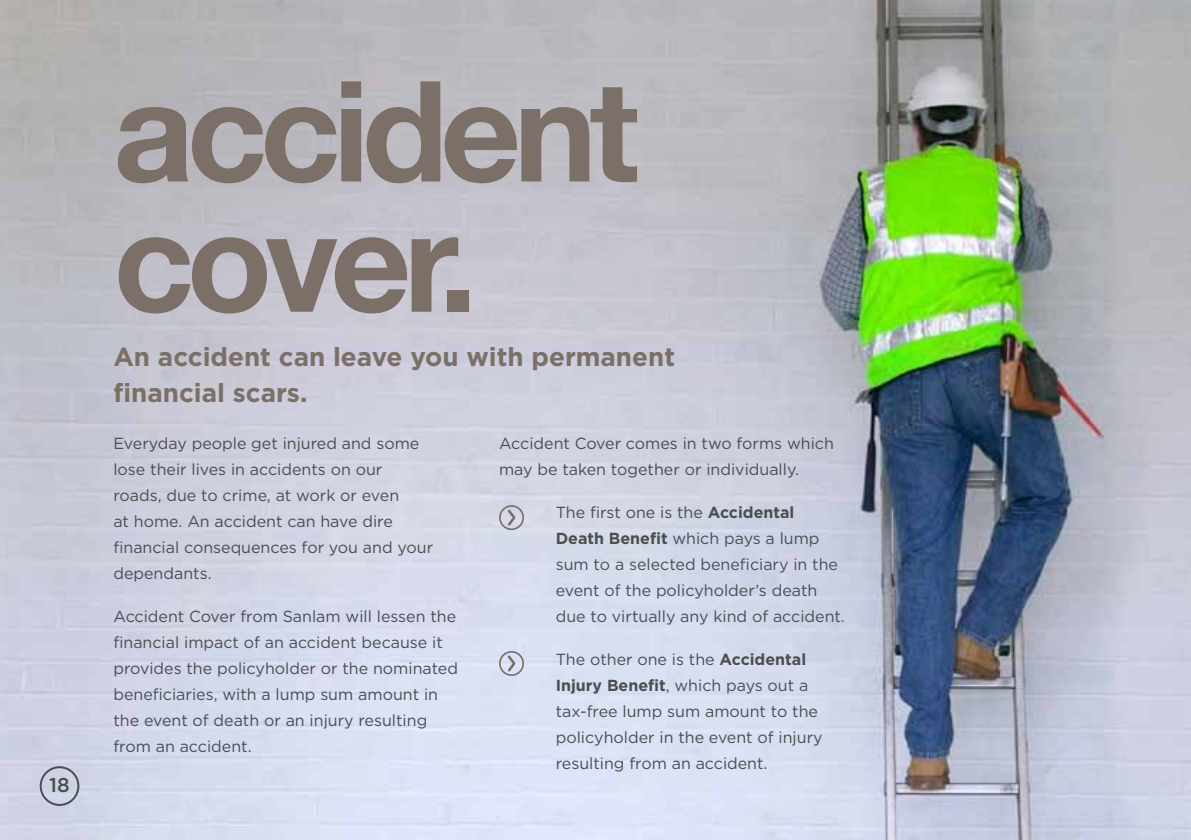
<style>
.page{position:relative;width:1191px;height:840px;background:#fff}
.page>*{position:absolute;margin:0;border:0;box-sizing:border-box;transform-origin:0 0}
.t1{font:700 140px/130px "Helvetica Neue";letter-spacing:-.05em;color:#7b6f67}
.t2{font:700 26px/36px "Gotham";color:#7b6f67}
.t3{font:500 20px "Gotham";color:#4d4d4f}
.t4{font:16px/26px "Gotham";color:#4d4d4f}
.s1{font-weight:700}
</style>
<div class="page">
<img style="left:0;top:0;width:1191px;height:839px">
<svg style="left:499px;top:505px;width:25px;height:25px"></svg>
<svg style="left:499px;top:650px;width:25px;height:25px"></svg>
<div style="left:40px;top:765px;width:39px;height:40px;border:2px solid #4d4d4f;border-radius:50%"></div>
<p class="t3" style="left:49px;top:771px;width:22px">18</p>
<h1 class="t1" style="left:113px;top:63px;width:527px">accident cover.</h1>
<h2 class="t2" style="left:113px;top:338px;width:563px">An accident can leave you with permanent financial scars.</h2>
<p class="t4" style="left:113px;top:429px;width:321px">Everyday people get injured and some lose their lives in accidents on our roads, due to crime, at work or even<br>at home. An accident can have dire financial consequences for you and your dependants.</p>
<p class="t4" style="left:113px;top:602px;width:346px">Accident Cover from Sanlam will lessen the financial impact of an accident because it provides the policyholder or the nominated beneficiaries, with a lump sum amount in the event of death or an injury resulting from an accident.</p>
<p class="t4" style="left:499px;top:429px;width:336px">Accident Cover comes in two forms which may be taken together or individually.</p>
<p class="t4" style="left:556px;top:498px;width:291px">The first one is the <span class="s1">Accidental Death Benefit</span> which pays a lump sum to a selected beneficiary in the event of the policyholder’s death due to virtually any kind of accident.</p>
<p class="t4" style="left:556px;top:645px;width:268px">The other one is the <span class="s1">Accidental<br>Injury Benefit</span>, which pays out a tax-free lump sum amount to the policyholder in the event of injury resulting from an accident.</p>
</div>
